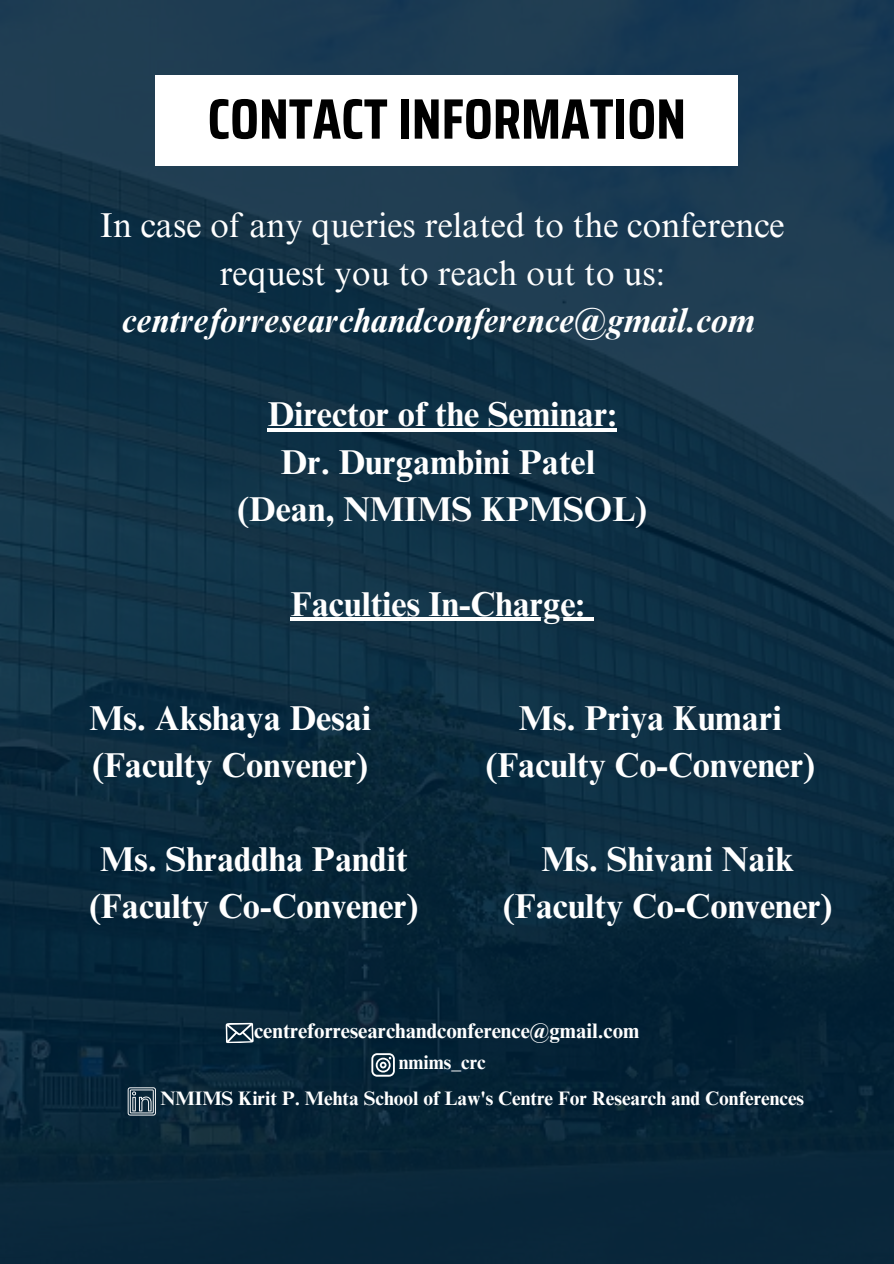
<style>
.page{position:relative;width:894px;height:1264px;background:#fff}
.page>*{position:absolute;margin:0;border:0;box-sizing:border-box;transform-origin:0 0}
.t1{font:700 57px "Saira Condensed";color:#000}
.t2{font:700 34.5px/47.2px "Times NRMT Pro";color:#fff;text-align:center}
.t3{font:34.5px/47.2px "Times NRMT Pro";color:#fff;text-align:center}
.t4{font:700 21px "Times NRMT Pro";color:#fff}
.t5{font:700 19.5px "Times NRMT Pro";color:#fff}
.s1{font-weight:700;font-style:italic}
</style>
<div class="page">
<img style="left:0;top:0;width:893px;height:1263px">
<div style="left:156px;top:75px;width:581px;height:91px;background:#fff"></div>
<svg style="left:128px;top:1087px;width:28px;height:28px"></svg>
<svg style="left:225px;top:1022px;width:29px;height:21px"></svg>
<svg style="left:371px;top:1053px;width:24px;height:23px"></svg>
<hr style="left:267px;top:428px;width:349px;height:4px;background:#fff">
<hr style="left:291px;top:617px;width:294px;height:4px;background:#fff">
<svg style="left:585px;top:617px;width:8px;height:4px"></svg>
<h2 class="t1" style="left:207px;top:74px;width:480px">CONTACT INFORMATION</h2>
<p class="t3" style="left:100px;top:206px;width:686px">In case of any queries related to the conference request you to reach out to us: <span class="s1">centreforresearchandconference@gmail.com</span></p>
<h1 class="t2" style="left:237px;top:395px;width:410px">Director of the Seminar:<br>Dr. Durgambini Patel (Dean, NMIMS KPMSOL)</h1>
<h3 class="t2" style="left:291px;top:584px;width:295px">Faculties In-Charge:</h3>
<h2 class="t2" style="left:89px;top:699px;width:283px;text-align:left">Ms. Akshaya Desai (Faculty Convener)</h2>
<h2 class="t2" style="left:485px;top:699px;width:330px">Ms. Priya Kumari (Faculty Co-Convener)</h2>
<h2 class="t2" style="left:89px;top:839px;width:330px">Ms. Shraddha Pandit (Faculty Co-Convener)</h2>
<h2 class="t2" style="left:503px;top:839px;width:330px">Ms. Shivani Naik (Faculty Co-Convener)</h2>
<h2 class="t4" style="left:254px;top:1023px;width:387px">centreforresearchandconference@gmail.com</h2>
<p class="t5" style="left:398px;top:1054px;width:88px">nmims_crc</p>
<p class="t5" style="left:160px;top:1091px;width:645px">NMIMS Kirit P. Mehta School of Law's Centre For Research and Conferences</p>
</div>
